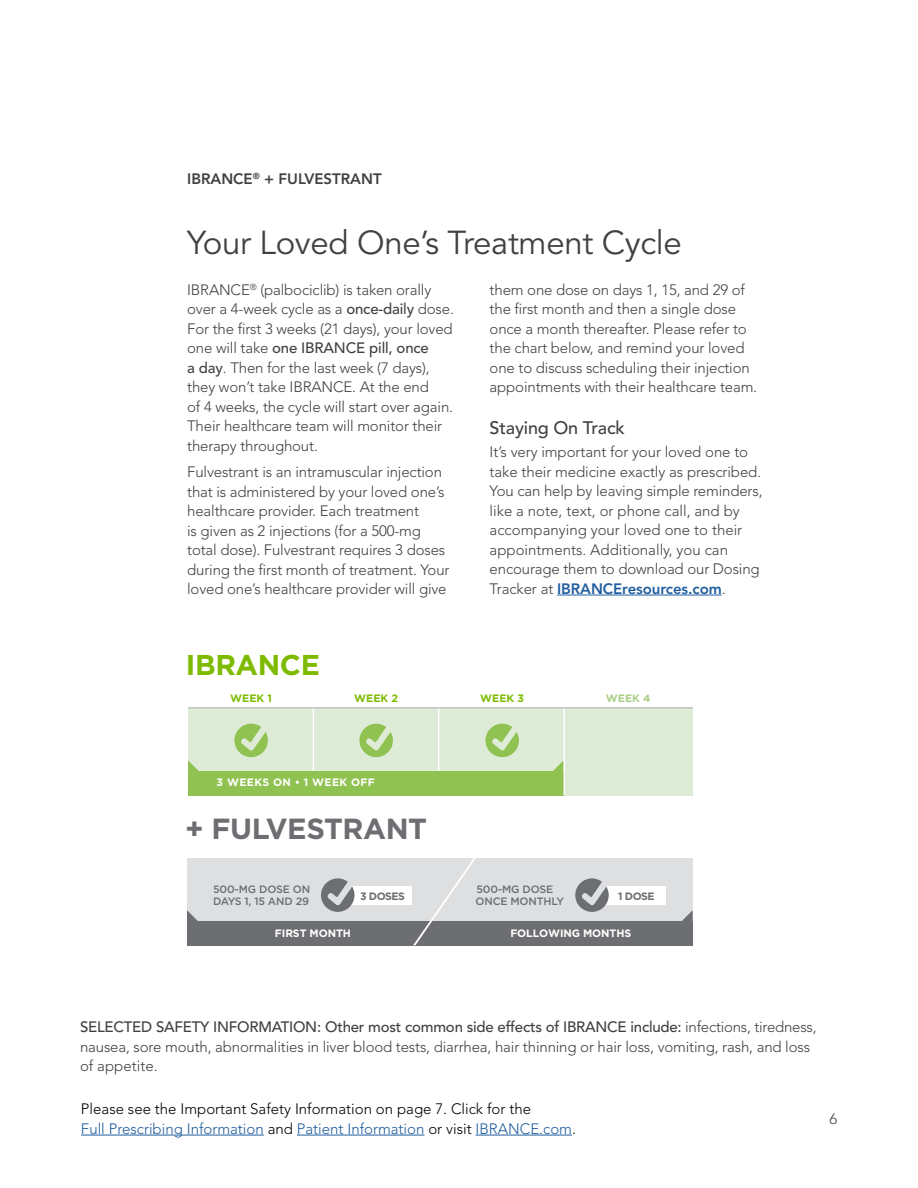
<style>
.page{position:relative;width:918px;height:1188px;background:#fff}
.page>*{position:absolute;margin:0;border:0;box-sizing:border-box;transform-origin:0 0}
.t1{font:33px "Avenir LT Std";letter-spacing:-.01em;color:#414042}
.t2{font:700 29.1px "Gotham";letter-spacing:-.015em;color:#6d6e71}
.t3{font:700 28.65px "Gotham";letter-spacing:-.015em;color:#7ebb00}
.t4{font:500 18px "Avenir LT Std";letter-spacing:-.01em;color:#414042}
.t5{font:300 15px/19.5px "Avenir LT Std";letter-spacing:-.01em;color:#414042}
.t6{font:300 15px/19.5px "Avenir LT Std";color:#000}
.t7{font:800 15px "Avenir LT Std";color:#414042}
.t8{font:500 10.65px/11.7px "Gotham";letter-spacing:-.015em;color:#6d6e71}
.t9{font:700 10.65px "Gotham";letter-spacing:-.01em;color:#fff}
.t10{font:700 10.65px "Gotham";letter-spacing:.03em;color:#fff}
.t11{font:700 10.65px "Gotham";color:#7ebb00}
.t12{font:700 10.65px "Gotham";letter-spacing:-.05em;color:#6d6e71}
.t13{font:700 10.65px "Gotham";color:#aacf87}
.s1{font-weight:500}
.s2{font-weight:800;color:#215e9e}
.s3{color:#215e9e}
</style>
<div class="page">
<hr style="left:557px;top:595px;width:165px;height:1px;background:#215e9e">
<div style="left:188px;top:708px;width:505px;height:87px;background:#deebd6"></div>
<hr style="left:313px;top:708px;width:1px;height:87px;background:#fff">
<hr style="left:438px;top:708px;width:1px;height:87px;background:#fff">
<svg style="left:188px;top:760px;width:11px;height:11px"></svg>
<div style="left:234px;top:724px;width:34px;height:33px;background:#90c251;border-radius:50%"></div>
<svg style="left:241px;top:725px;width:26px;height:26px"></svg>
<div style="left:359px;top:724px;width:34px;height:33px;background:#90c251;border-radius:50%"></div>
<svg style="left:366px;top:725px;width:26px;height:26px"></svg>
<div style="left:485px;top:724px;width:34px;height:33px;background:#90c251;border-radius:50%"></div>
<svg style="left:492px;top:725px;width:26px;height:26px"></svg>
<div style="left:187px;top:858px;width:506px;height:87px;background:#dedfe0"></div>
<div style="left:187px;top:921px;width:506px;height:24px;background:#6d6e71"></div>
<div style="left:188px;top:771px;width:376px;height:24px;background:#90c251"></div>
<svg style="left:553px;top:761px;width:11px;height:12px"></svg>
<svg style="left:187px;top:910px;width:11px;height:11px"></svg>
<svg style="left:682px;top:910px;width:11px;height:11px"></svg>
<div style="left:337px;top:887px;width:75px;height:18px;background:#fff"></div>
<div style="left:321px;top:878px;width:33px;height:34px;background:#6d6e71;border-radius:50%"></div>
<svg style="left:327px;top:880px;width:27px;height:26px"></svg>
<div style="left:591px;top:887px;width:75px;height:18px;background:#fff"></div>
<div style="left:575px;top:878px;width:34px;height:34px;background:#6d6e71;border-radius:50%"></div>
<svg style="left:582px;top:880px;width:26px;height:26px"></svg>
<svg style="left:413px;top:858px;width:63px;height:87px"></svg>
<hr style="left:564px;top:708px;width:1px;height:87px;background:#fff">
<hr style="left:188px;top:707px;width:505px;height:1px;background:#a7a9ac">
<hr style="left:81px;top:1135px;width:183px;height:1px;background:#215e9e">
<hr style="left:297px;top:1135px;width:127px;height:1px;background:#215e9e">
<hr style="left:476px;top:1135px;width:96px;height:1px;background:#215e9e">
<p class="t7" style="left:187px;top:170px;width:196px">IBRANCE<sup>®</sup> + FULVESTRANT</p>
<h1 class="t1" style="left:187px;top:224px;width:496px">Your Loved One’s Treatment Cycle</h1>
<p class="t5" style="left:187px;top:280px;width:268px">IBRANCE<sup>®</sup> (palbociclib) is taken orally over a 4-week cycle as a <span class="s1">once-daily</span> dose.<br>For the first 3 weeks (21 days), your loved one will take <span class="s1">one IBRANCE pill, once<br>a day</span>. Then for the last week (7 days), they won’t take IBRANCE. At the end<br>of 4 weeks, the cycle will start over again.<br>Their healthcare team will monitor their therapy throughout.</p>
<p class="t5" style="left:187px;top:462px;width:264px">Fulvestrant is an intramuscular injection that is administered by your loved one’s healthcare provider. Each treatment<br>is given as 2 injections (for a 500-mg total dose). Fulvestrant requires 3 doses during the first month of treatment. Your loved one’s healthcare provider will give</p>
<p class="t5" style="left:490px;top:280px;width:269px">them one dose on days 1, 15, and 29 of the first month and then a single dose once a month thereafter. Please refer to the chart below, and remind your loved one to discuss scheduling their injection appointments with their healthcare team.</p>
<p class="t4" style="left:490px;top:417px;width:137px">Staying On Track</p>
<p class="t5" style="left:490px;top:442px;width:274px">It’s very important for your loved one to take their medicine exactly as prescribed.<br>You can help by leaving simple reminders, like a note, text, or phone call, and by accompanying your loved one to their appointments. Additionally, you can encourage them to download our Dosing Tracker at <span class="s2">IBRANCEresources.com</span>.</p>
<h3 class="t3" style="left:186px;top:649px;width:135px">IBRANCE</h3>
<p class="t11" style="left:230px;top:692px;width:43px">WEEK 1</p>
<p class="t11" style="left:354px;top:692px;width:45px">WEEK 2</p>
<p class="t11" style="left:480px;top:692px;width:45px">WEEK 3</p>
<p class="t13" style="left:606px;top:692px;width:46px">WEEK 4</p>
<p class="t10" style="left:217px;top:776px;width:160px">3 WEEKS ON • 1 WEEK OFF</p>
<h2 class="t2" style="left:185px;top:812px;width:244px">+ FULVESTRANT</h2>
<p class="t8" style="left:213px;top:883px;width:99px">500-MG DOSE ON<br>DAYS 1, 15 AND 29</p>
<p class="t12" style="left:360px;top:890px;width:46px">3 DOSES</p>
<p class="t8" style="left:475px;top:883px;width:90px">500-MG DOSE<br>ONCE MONTHLY</p>
<p class="t12" style="left:618px;top:890px;width:38px">1 DOSE</p>
<p class="t9" style="left:275px;top:927px;width:77px">FIRST MONTH</p>
<p class="t9" style="left:510px;top:927px;width:122px">FOLLOWING MONTHS</p>
<p class="t5" style="left:80px;top:1017px;width:738px"><span class="s1">SELECTED SAFETY INFORMATION: Other most common side effects of IBRANCE include:</span> infections, tiredness, nausea, sore mouth, abnormalities in liver blood tests, diarrhea, hair thinning or hair loss, vomiting, rash, and loss of appetite.</p>
<p class="t6" style="left:81px;top:1099px;width:496px">Please see the Important Safety Information on page 7. Click for the<br><span class="s3">Full Prescribing Information</span> and <span class="s3">Patient Information</span> or visit <span class="s3">IBRANCE.com</span>.</p>
<p class="t5" style="left:829px;top:1109px;width:9px">6</p>
</div>
